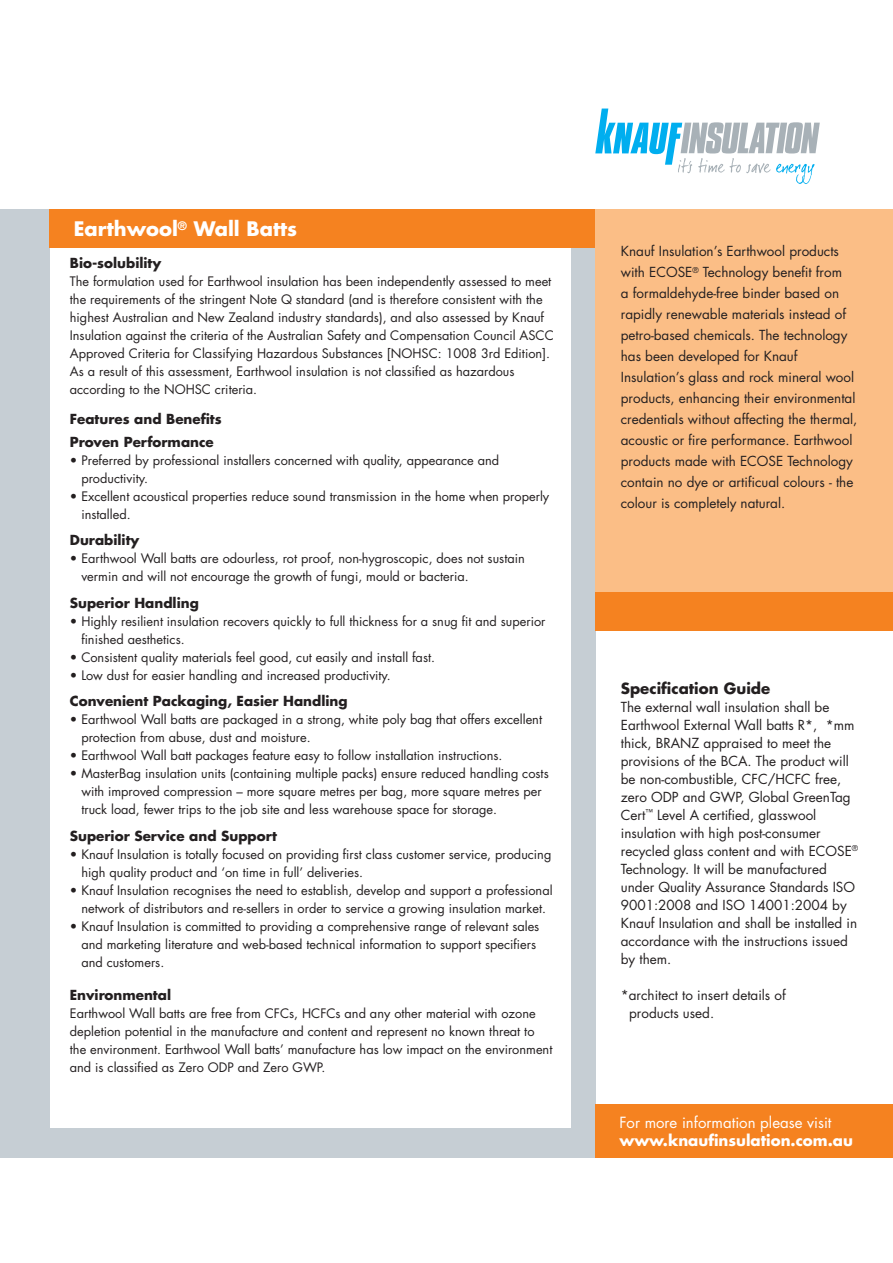
<style>
.page{position:relative;width:893px;height:1263px;background:#fff}
.page>*{position:absolute;margin:0;border:0;box-sizing:border-box;transform-origin:0 0}
.t1{font:700 19.5px "Futura Std";color:#fff}
.t2{font:15px "Futura Std";color:#fff}
.t3{font:700 15px "Futura Std";color:#fff}
.t4{font:700 15px "Futura Std";color:#231f20}
.t5{font:13.5px/18px "Futura Std";color:#231f20}
.t6{font:700 13.5px/22.2px "Futura Std";color:#231f20}
.t7{font:12.75px/18px "Futura Std";color:#231f20}
</style>
<div class="page">
<div style="left:0;top:209px;width:595px;height:949px;background:#c6ced4"></div>
<div style="left:595px;top:209px;width:298px;height:421px;background:#fbbe86"></div>
<div style="left:595px;top:592px;width:298px;height:38px;background:#f58220"></div>
<div style="left:50px;top:245px;width:520px;height:883px;background:#fff"></div>
<div style="left:50px;top:209px;width:545px;height:39px;background:#f58220"></div>
<svg style="left:595px;top:109px;width:225px;height:75px"></svg>
<div style="left:595px;top:1104px;width:298px;height:54px;background:#f58220"></div>
<h1 class="t1" style="left:74px;top:216px;width:225px">Earthwool<sup>®</sup> Wall Batts</h1>
<p class="t6" style="left:70px;top:251px;width:93px">Bio-solubility</p>
<p class="t7" style="left:70px;top:272px;width:486px">The formulation used for Earthwool insulation has been independently assessed to meet the requirements of the stringent Note Q standard (and is therefore consistent with the highest Australian and New Zealand industry standards), and also assessed by Knauf Insulation against the criteria of the Australian Safety and Compensation Council ASCC Approved Criteria for Classifying Hazardous Substances [NOHSC: 1008 3rd Edition].<br>As a result of this assessment, Earthwool insulation is not classified as hazardous according to the NOHSC criteria.</p>
<p class="t6" style="left:70px;top:408px;width:153px">Features and Benefits<br>Proven Performance</p>
<p class="t7" style="left:81px;top:451px;width:419px;text-indent:-11px">• Preferred by professional installers concerned with quality, appearance and productivity.</p>
<p class="t7" style="left:81px;top:487px;width:469px;text-indent:-11px">• Excellent acoustical properties reduce sound transmission in the home when properly installed.</p>
<p class="t6" style="left:70px;top:529px;width:71px">Durability</p>
<p class="t7" style="left:81px;top:549px;width:445px;text-indent:-11px">• Earthwool Wall batts are odourless, rot proof, non-hygroscopic, does not sustain vermin and will not encourage the growth of fungi, mould or bacteria.</p>
<p class="t6" style="left:70px;top:591px;width:130px">Superior Handling</p>
<p class="t7" style="left:81px;top:612px;width:466px;text-indent:-11px">• Highly resilient insulation recovers quickly to full thickness for a snug fit and superior finished aesthetics.</p>
<p class="t7" style="left:70px;top:648px;width:367px">• Consistent quality materials feel good, cut easily and install fast.</p>
<p class="t7" style="left:70px;top:666px;width:322px">• Low dust for easier handling and increased productivity.</p>
<p class="t6" style="left:70px;top:690px;width:279px">Convenient Packaging, Easier Handling</p>
<p class="t7" style="left:81px;top:710px;width:462px;text-indent:-11px">• Earthwool Wall batts are packaged in a strong, white poly bag that offers excellent protection from abuse, dust and moisture.</p>
<p class="t7" style="left:70px;top:747px;width:434px">• Earthwool Wall batt packages feature easy to follow installation instructions.</p>
<p class="t7" style="left:81px;top:765px;width:469px;text-indent:-11px">• MasterBag insulation units (containing multiple packs) ensure reduced handling costs with improved compression – more square metres per bag, more square metres per truck load, fewer trips to the job site and less warehouse space for storage.</p>
<p class="t6" style="left:70px;top:824px;width:209px">Superior Service and Support</p>
<p class="t7" style="left:81px;top:845px;width:472px;text-indent:-11px">• Knauf Insulation is totally focused on providing first class customer service, producing high quality product and ‘on time in full’ deliveries.</p>
<p class="t7" style="left:70px;top:881px;width:484px;text-align:center">• Knauf Insulation recognises the need to establish, develop and support a professional network of distributors and re-sellers in order to service a growing insulation market.</p>
<p class="t7" style="left:81px;top:917px;width:459px;text-indent:-11px">• Knauf Insulation is committed to providing a comprehensive range of relevant sales and marketing literature and web-based technical information to support specifiers and customers.</p>
<p class="t6" style="left:70px;top:983px;width:103px">Environmental</p>
<p class="t7" style="left:70px;top:1004px;width:484px">Earthwool Wall batts are free from CFCs, HCFCs and any other material with ozone depletion potential in the manufacture and content and represent no known threat to the environment. Earthwool Wall batts’ manufacture has low impact on the environment and is classified as Zero ODP and Zero GWP.</p>
<p class="t5" style="left:621px;top:241px;width:238px;line-height:21px">Knauf Insulation’s Earthwool products with ECOSE<sup>®</sup> Technology benefit from<br>a formaldehyde-free binder based on rapidly renewable materials instead of petro-based chemicals. The technology has been developed for Knauf Insulation’s glass and rock mineral wool products, enhancing their environmental credentials without affecting the thermal, acoustic or fire performance. Earthwool products made with ECOSE Technology contain no dye or artificual colours - the colour is completely natural.</p>
<p class="t4" style="left:621px;top:678px;width:151px">Specification Guide</p>
<p class="t5" style="left:621px;top:698px;width:239px">The external wall insulation shall be Earthwool External Wall batts R*, *mm thick, BRANZ appraised to meet the provisions of the BCA. The product will be non-combustible, CFC/HCFC free, zero ODP and GWP, Global GreenTag Cert<sup>™</sup> Level A certified, glasswool insulation with high post-consumer recycled glass content and with ECOSE<sup>® </sup>Technology. It will be manufactured under Quality Assurance Standards ISO 9001:2008 and ISO 14001:2004 by Knauf Insulation and shall be installed in accordance with the instructions issued by them.</p>
<p class="t5" style="left:629px;top:986px;width:158px;text-indent:-8px">*architect to insert details of products used.</p>
<p class="t2" style="left:619px;top:1113px;width:214px">For more information please visit</p>
<p class="t3" style="left:619px;top:1130px;width:235px">www.knaufinsulation.com.au</p>
</div>
